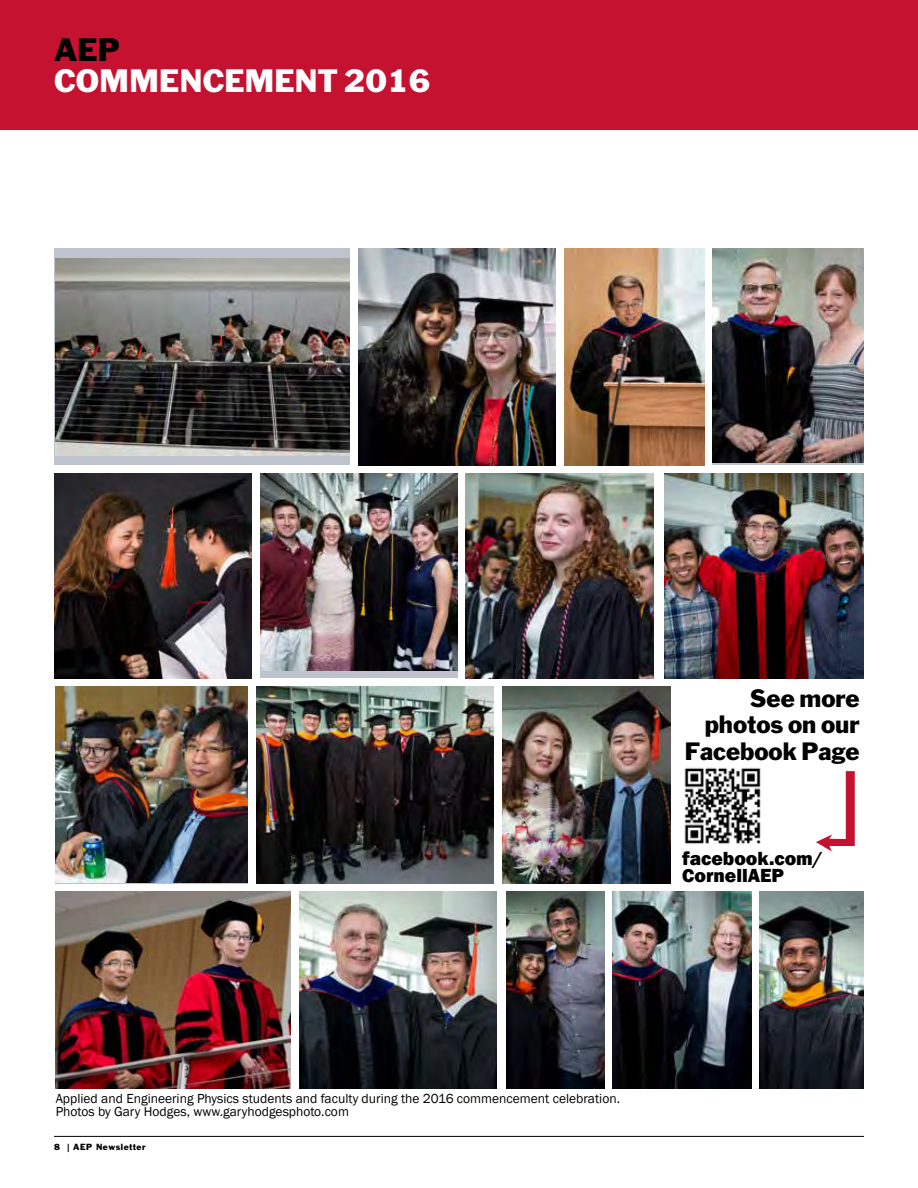
<style>
.page{position:relative;width:918px;height:1188px;background:#fff}
.page>*{position:absolute;margin:0;border:0;box-sizing:border-box;transform-origin:0 0}
.t1{font:30px "Franklin Gothic Std";color:#fff}
.t2{font:30px "Franklin Gothic Std";color:#000}
.t3{font:23.25px/27px "Franklin Gothic Std";color:#000;text-align:right}
.t4{font:800 19.5px/16.5px "Franklin Gothic";color:#000}
.t5{font:13.5px/13.5px "Franklin Gothic";color:#000}
.t6{font:8.25px "Franklin Gothic Std";letter-spacing:.06em;color:#000}
</style>
<div class="page">
<hr style="left:54px;top:1136px;width:810px;height:1px;background:#000">
<div style="left:0;top:0;width:918px;height:130px;background:#c41230"></div>
<div style="left:54px;top:248px;width:296px;height:217px;background:#bfc3cd"></div>
<img style="left:56px;top:258px;width:294px;height:197px">
<img style="left:359px;top:248px;width:197px;height:217px">
<img style="left:565px;top:248px;width:140px;height:217px">
<img style="left:54px;top:474px;width:197px;height:204px">
<img style="left:713px;top:248px;width:151px;height:215px">
<img style="left:466px;top:474px;width:188px;height:204px">
<img style="left:664px;top:474px;width:200px;height:204px">
<img style="left:502px;top:686px;width:169px;height:197px">
<img style="left:56px;top:686px;width:192px;height:197px">
<img style="left:256px;top:686px;width:237px;height:197px">
<div style="left:260px;top:474px;width:197px;height:204px;background:#bfc3cd"></div>
<img style="left:260px;top:474px;width:197px;height:197px">
<img style="left:684px;top:767px;width:77px;height:77px">
<svg style="left:816px;top:771px;width:39px;height:80px"></svg>
<img style="left:56px;top:891px;width:234px;height:198px">
<img style="left:300px;top:891px;width:197px;height:198px">
<img style="left:506px;top:891px;width:99px;height:198px">
<img style="left:760px;top:891px;width:104px;height:198px">
<img style="left:612px;top:891px;width:139px;height:198px">
<h1 class="t2" style="left:54px;top:31px;width:67px">AEP</h1>
<h1 class="t1" style="left:54px;top:61px;width:378px">COMMENCEMENT 2016</h1>
<h2 class="t3" style="left:685px;top:684px;width:177px">See more photos on our<br>Facebook Page</h2>
<h3 class="t4" style="left:682px;top:850px;width:142px">facebook.com/<br>CornellAEP</h3>
<p class="t5" style="left:56px;top:1092px;width:566px">Applied and Engineering Physics students and faculty during the 2016 commencement celebration.<br>Photos by Gary Hodges, www.garyhodgesphoto.com</p>
<p class="t6" style="left:54px;top:1142px;width:93px">8 | AEP Newsletter</p>
</div>
